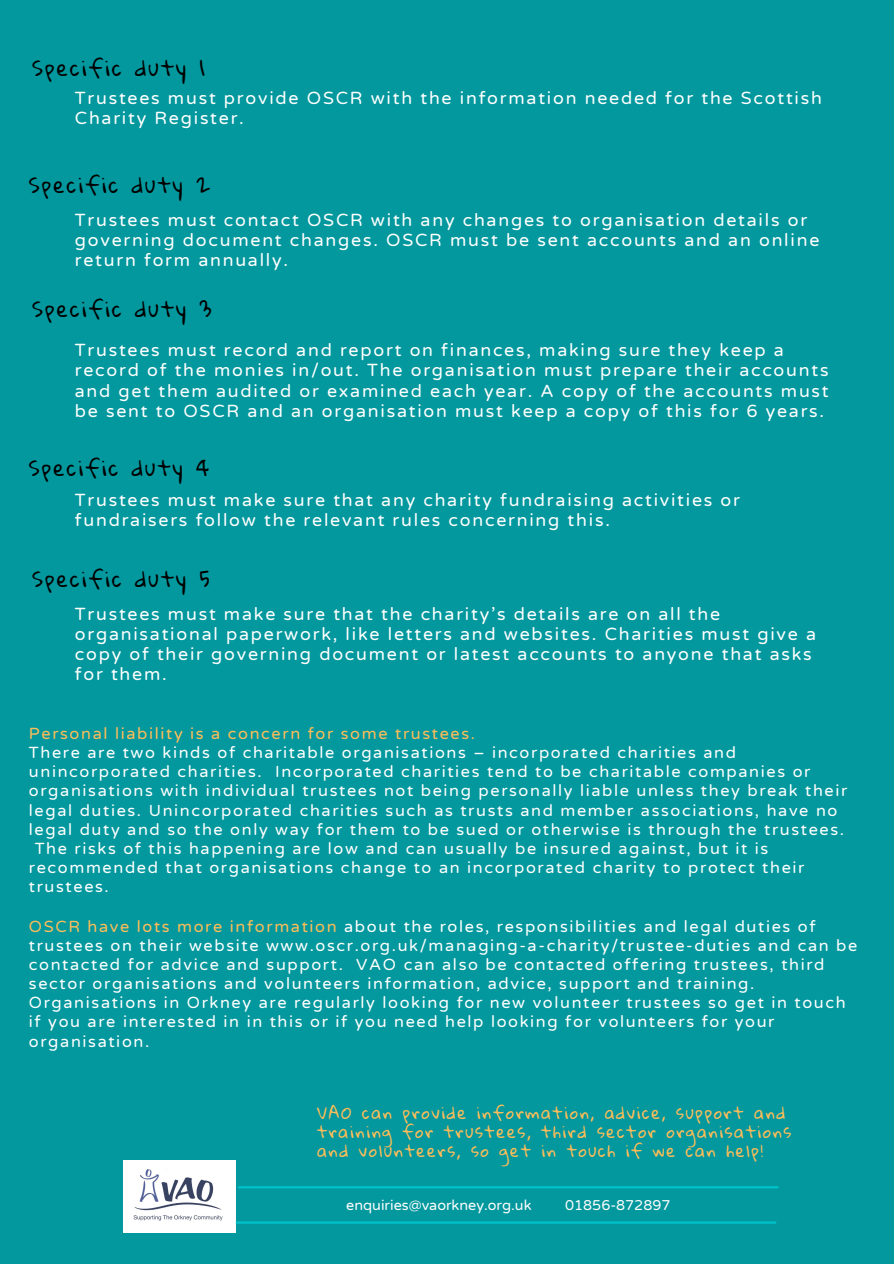
<style>
.page{position:relative;width:894px;height:1264px;background:#fff}
.page>*{position:absolute;margin:0;border:0;box-sizing:border-box;transform-origin:0 0}
.t1{font:20.85px "Gloria Hallelujah";letter-spacing:.1em;color:#000}
.t2{font:17.85px/20.2px "Varela Round";letter-spacing:.1em;color:#fff}
.t3{font:16.35px/19.2px "Varela Round";letter-spacing:.1em;color:#fff}
.t4{font:16.35px/19.2px "Gloria Hallelujah";letter-spacing:.1em;color:#ffbd59}
.t5{font:16.35px "Varela Round";letter-spacing:.1em;color:#ffbd59}
.t6{font:14.4px "Varela Round";color:#fdfdfd}
.s1{color:#ffbd59}
</style>
<div class="page">
<div style="left:0;top:0;width:893px;height:1263px;background:#03989e"></div>
<hr style="left:239px;top:1186px;width:538px;height:2px;background:#00c2cb">
<img style="left:124px;top:1160px;width:111px;height:72px">
<hr style="left:236px;top:1221px;width:539px;height:2px;background:#00c2cb">
<p class="t1" style="left:32px;top:56px;width:174px">Specific duty 1</p>
<p class="t2" style="left:75px;top:88px;width:748px">Trustees must provide OSCR with the information needed for the Scottish<br>Charity Register.</p>
<p class="t1" style="left:29px;top:174px;width:182px">Specific duty 2</p>
<p class="t2" style="left:75px;top:210px;width:745px">Trustees must contact OSCR with any changes to organisation details or governing document changes. OSCR must be sent accounts and an online return form annually.</p>
<p class="t1" style="left:32px;top:297px;width:181px">Specific duty 3</p>
<p class="t2" style="left:75px;top:340px;width:755px">Trustees must record and report on finances, making sure they keep a record of the monies in/out. The organisation must prepare their accounts and get them audited or examined each year. A copy of the accounts must be sent to OSCR and an organisation must keep a copy of this for 6 years.</p>
<p class="t1" style="left:29px;top:456px;width:182px">Specific duty 4</p>
<p class="t2" style="left:75px;top:490px;width:666px">Trustees must make sure that any charity fundraising activities or fundraisers follow the relevant rules concerning this.</p>
<p class="t1" style="left:32px;top:567px;width:179px">Specific duty 5</p>
<p class="t2" style="left:75px;top:604px;width:742px">Trustees must make sure that the charity’s details are on all the organisational paperwork, like letters and websites. Charities must give a copy of their governing document or latest accounts to anyone that asks for them.</p>
<p class="t5" style="left:29px;top:724px;width:447px">Personal liability is a concern for some trustees.</p>
<p class="t3" style="left:29px;top:743px;width:708px">There are two kinds of charitable organisations – incorporated charities and</p>
<p class="t3" style="left:29px;top:762px;width:782px">unincorporated charities. Incorporated charities tend to be charitable companies or</p>
<p class="t3" style="left:29px;top:781px;width:819px">organisations with individual trustees not being personally liable unless they break their</p>
<p class="t3" style="left:29px;top:800px;width:809px">legal duties. Unincorporated charities such as trusts and member associations, have no</p>
<p class="t3" style="left:29px;top:820px;width:816px">legal duty and so the only way for them to be sued or otherwise is through the trustees.</p>
<p class="t3" style="left:35px;top:839px;width:734px">The risks of this happening are low and can usually be insured against, but it is</p>
<p class="t3" style="left:29px;top:858px;width:776px">recommended that organisations change to an incorporated charity to protect their</p>
<p class="t3" style="left:29px;top:877px;width:81px">trustees.</p>
<p class="t3" style="left:29px;top:916px;width:829px"><span class="s1">OSCR have lots more information</span> about the roles, responsibilities and legal duties of trustees on their website www.oscr.org.uk/managing-a-charity/trustee-duties and can be contacted for advice and support. VAO can also be contacted offering trustees, third sector organisations and volunteers information, advice, support and training.<br>Organisations in Orkney are regularly looking for new volunteer trustees so get in touch if you are interested in in this or if you need help looking for volunteers for your organisation.</p>
<p class="t4" style="left:317px;top:1103px;width:476px">VAO can provide information, advice, support and training for trustees, third sector organisations and volunteers, so get in touch if we can help!</p>
<p class="t6" style="left:346px;top:1196px;width:187px">enquiries@vaorkney.org.uk</p>
<p class="t6" style="left:565px;top:1196px;width:107px">01856-872897</p>
</div>
